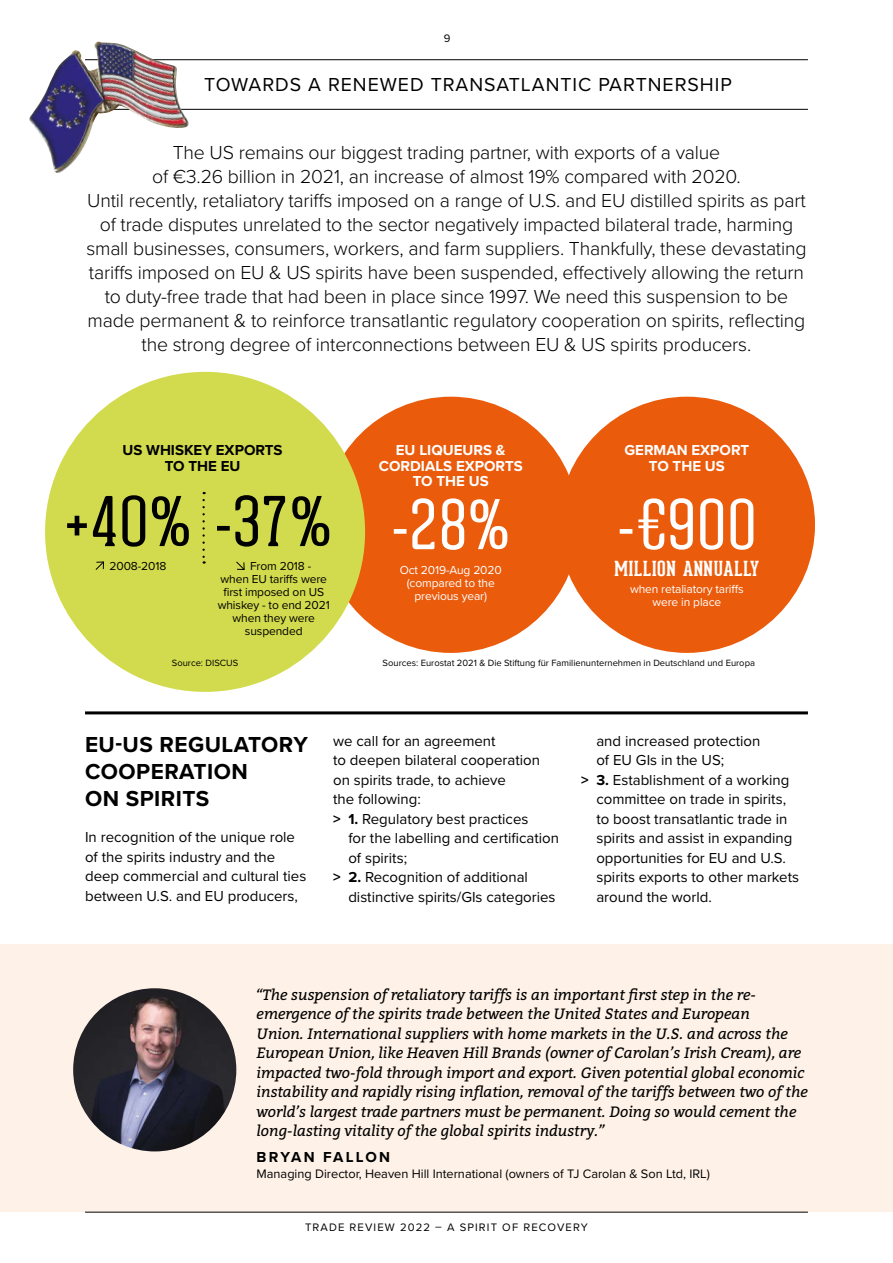
<style>
.page{position:relative;width:893px;height:1263px;background:#fff}
.page>*{position:absolute;margin:0;border:0;box-sizing:border-box;transform-origin:0 0}
.t1{font:100 67.05px "Geared Slab";color:#000}
.t2{font:100 67.05px "Geared Slab";color:#fff}
.t3{font:700 22.5px/27px "Proxima Nova";letter-spacing:.02em;color:#000}
.t4{font:700 20.25px "Geared Slab";letter-spacing:.04em;color:#fff}
.t5{font:300 19.5px/24px "Proxima Nova";letter-spacing:-.01em;color:#000;text-align:center}
.t6{font:19.5px "Proxima Nova";letter-spacing:.05em;color:#000}
.t7{font:15px/19.5px "Proxima Nova";color:#000}
.t8{font:italic 15px/19.5px "Bitter";color:#000}
.t9{font:700 15px/15.6px "Proxima Nova";color:#fff;text-align:center}
.t10{font:700 15px/15.6px "Proxima Nova";color:#000;text-align:center}
.t11{font:700 15px "Proxima Nova";letter-spacing:.15em;color:#000}
.t12{font:12.75px "Proxima Nova";color:#000}
.t13{font:12px "Proxima Nova";letter-spacing:-.01em;color:#000}
.t14{font:12px/13px "Proxima Nova";letter-spacing:-.01em;color:#fff;text-align:center}
.t15{font:11.25px "Proxima Nova";letter-spacing:.1em;color:#000}
.t16{font:9.45px "Proxima Nova";color:#000}
.s1{color:#fff}
.s2{font-weight:700}
</style>
<div class="page">
<div style="left:323px;top:397px;width:256px;height:256px;background:#ea5b0b;border-radius:50%"></div>
<div style="left:45px;top:372px;width:320px;height:320px;background:#d2db4d;border-radius:50%"></div>
<div style="left:559px;top:397px;width:256px;height:256px;background:#ea5b0b;border-radius:50%"></div>
<svg style="left:95px;top:561px;width:9px;height:9px"></svg>
<svg style="left:236px;top:561px;width:9px;height:9px"></svg>
<svg style="left:202px;top:500px;width:3px;height:64px"></svg>
<div style="left:0;top:944px;width:893px;height:268px;background:#fef1e7"></div>
<img style="left:73px;top:988px;width:163px;height:163px;border-radius:82px">
<hr style="left:85px;top:1212px;width:723px;height:1px;background:#000">
<hr style="left:85px;top:59px;width:723px;height:1px;background:#000">
<hr style="left:85px;top:109px;width:723px;height:1px;background:#000">
<hr style="left:85px;top:711px;width:723px;height:3px;background:#000">
<img style="left:29px;top:42px;width:162px;height:131px">
<p class="t15" style="left:444px;top:30px;width:8px">9</p>
<p class="t6" style="left:204px;top:70px;width:529px">TOWARDS A RENEWED TRANSATLANTIC PARTNERSHIP</p>
<p class="t5" style="left:86px;top:140px;width:722px">The US remains our biggest trading partner, with exports of a value<br>of €3.26 billion in 2021, an increase of almost 19% compared with 2020.<br>Until recently, retaliatory tariffs imposed on a range of U.S. and EU distilled spirits as part of trade disputes unrelated to the sector negatively impacted bilateral trade, harming small businesses, consumers, workers, and farm suppliers. Thankfully, these devastating tariffs imposed on EU &amp; US spirits have been suspended, effectively allowing the return to duty-free trade that had been in place since 1997. We need this suspension to be made permanent &amp; to reinforce transatlantic regulatory cooperation on spirits, reflecting the strong degree of interconnections between EU &amp; US spirits producers.</p>
<p class="t10" style="left:122px;top:442px;width:162px">US WHISKEY EXPORTS<br>TO THE EU</p>
<p class="t9" style="left:379px;top:442px;width:145px">EU LIQUEURS &amp;<br>CORDIALS EXPORTS<br>TO THE US</p>
<h1 class="t1" style="left:66px;top:484px;width:445px">+40% -37% <span class="s1">-28%</span></h1>
<p class="t13" style="left:110px;top:557px;width:58px">2008-2018</p>
<p class="t13" style="left:250px;top:557px;width:63px">From 2018 -</p>
<p class="t13" style="left:221px;top:570px;width:108px">when EU tariffs were</p>
<p class="t13" style="left:223px;top:583px;width:102px">first imposed on US</p>
<p class="t13" style="left:218px;top:596px;width:114px">whiskey - to end 2021</p>
<p class="t13" style="left:232px;top:609px;width:84px">when they were</p>
<p class="t13" style="left:245px;top:622px;width:59px">suspended</p>
<p class="t14" style="left:400px;top:563px;width:104px">Oct 2019-Aug 2020 (compared to the previous year)</p>
<p class="t9" style="left:624px;top:442px;width:126px">GERMAN EXPORT<br>TO THE US</p>
<h1 class="t2" style="left:618px;top:487px;width:139px">-€900</h1>
<p class="t4" style="left:614px;top:556px;width:146px">MILLION ANNUALLY</p>
<p class="t14" style="left:630px;top:582px;width:115px">when retaliatory tariffs were in place</p>
<p class="t16" style="left:172px;top:655px;width:68px">Source: DISCUS</p>
<p class="t16" style="left:383px;top:655px;width:374px">Sources: Eurostat 2021 &amp; Die Stiftung für Familienunternehmen in Deutschland und Europa</p>
<p class="t3" style="left:85px;top:730px;width:224px">EU-US REGULATORY<br>COOPERATION<br>ON SPIRITS</p>
<p class="t7" style="left:85px;top:827px;width:223px">In recognition of the unique role of the spirits industry and the deep commercial and cultural ties between U.S. and EU producers,</p>
<p class="t7" style="left:333px;top:730px;width:164px">we call for an agreement</p>
<p class="t7" style="left:333px;top:750px;width:208px">to deepen bilateral cooperation</p>
<p class="t7" style="left:333px;top:769px;width:174px">on spirits trade, to achieve</p>
<p class="t7" style="left:333px;top:789px;width:89px">the following:</p>
<p class="t7" style="left:333px;top:808px;width:197px"><span class="s2">&gt; 1.</span> Regulatory best practices</p>
<p class="t7" style="left:348px;top:828px;width:212px">for the labelling and certification</p>
<p class="t7" style="left:348px;top:847px;width:60px">of spirits;</p>
<p class="t7" style="left:333px;top:867px;width:196px"><span class="s2">&gt; 2.</span> Recognition of additional</p>
<p class="t7" style="left:348px;top:886px;width:209px">distinctive spirits/GIs categories</p>
<p class="t7" style="left:596px;top:730px;width:165px">and increased protection</p>
<p class="t7" style="left:596px;top:750px;width:129px">of EU GIs in the US;</p>
<p class="t7" style="left:581px;top:769px;width:210px"><span class="s2">&gt; 3.</span> Establishment of a working</p>
<p class="t7" style="left:596px;top:789px;width:191px">committee on trade in spirits,</p>
<p class="t7" style="left:596px;top:808px;width:193px">to boost transatlantic trade in</p>
<p class="t7" style="left:596px;top:828px;width:198px">spirits and assist in expanding</p>
<p class="t7" style="left:596px;top:847px;width:191px">opportunities for EU and U.S.</p>
<p class="t7" style="left:596px;top:867px;width:204px">spirits exports to other markets</p>
<p class="t7" style="left:596px;top:886px;width:117px">around the world.</p>
<p class="t8" style="left:257px;top:985px;width:553px">“The suspension of retaliatory tariffs is an important first step in the re&shy;emergence of the spirits trade between the United States and European<br>Union. International suppliers with home markets in the U.S. and across the European Union, like Heaven Hill Brands (owner of Carolan’s Irish Cream), are impacted two-fold through import and export. Given potential global economic instability and rapidly rising inflation, removal of the tariffs between two of the world’s largest trade partners must be permanent. Doing so would cement the long-lasting vitality of the global spirits industry.”</p>
<p class="t11" style="left:257px;top:1146px;width:135px">BRYAN FALLON</p>
<p class="t12" style="left:257px;top:1164px;width:455px">Managing Director, Heaven Hill International (owners of TJ Carolan &amp; Son Ltd, IRL)</p>
<p class="t15" style="left:305px;top:1218px;width:284px">TRADE REVIEW 2022 – A SPIRIT OF RECOVERY</p>
</div>
